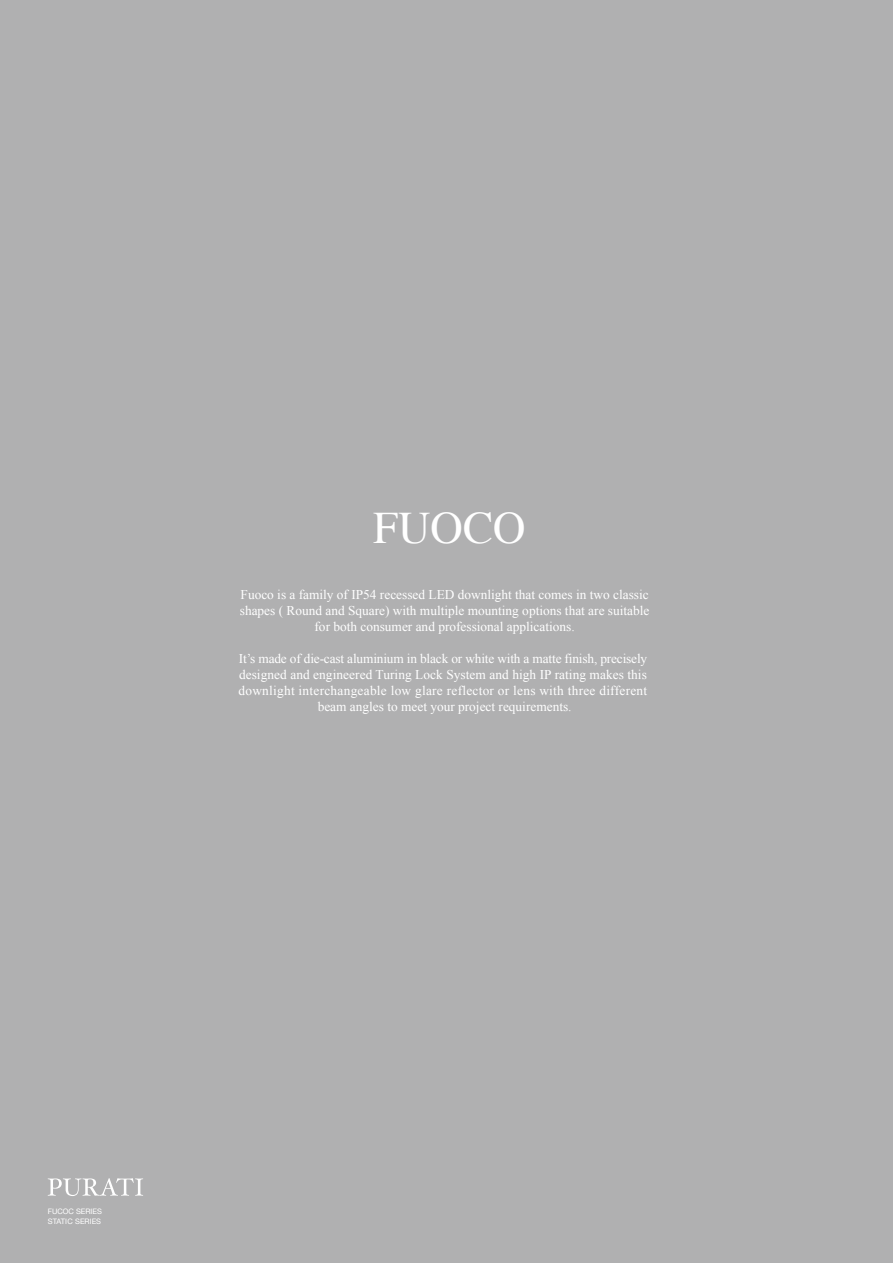
<style>
.page{position:relative;width:893px;height:1263px;background:#b0b0b1}
.page>*{position:absolute;margin:0;border:0;box-sizing:border-box;transform-origin:0 0}
.t1{font:45px "Times";color:#fff}
.t2{font:13.35px/16px "Times New Roman";color:#fff;text-align:center}
.t3{font:7.5px/10.5px "Helvetica Neue";color:#fff}
</style>
<div class="page">
<svg style="left:48px;top:1178px;width:95px;height:18px"></svg>
<h1 class="t1" style="left:373px;top:510px;width:154px">FUOCO</h1>
<p class="t2" style="left:240px;top:587px;width:411px">Fuoco is a family of IP54 recessed LED downlight that comes in two classic shapes ( Round and Square) with multiple mounting options that are suitable for both consumer and professional applications.</p>
<p class="t2" style="left:238px;top:651px;width:410px">It’s made of die-cast aluminium in black or white with a matte finish, precisely designed and engineered Turing Lock System and high IP rating makes this downlight interchangeable low glare reflector or lens with three different beam angles to meet your project requirements.</p>
<p class="t3" style="left:48px;top:1205px;width:56px">FUCOC SERIES<br>STATIC SERIES</p>
</div>
